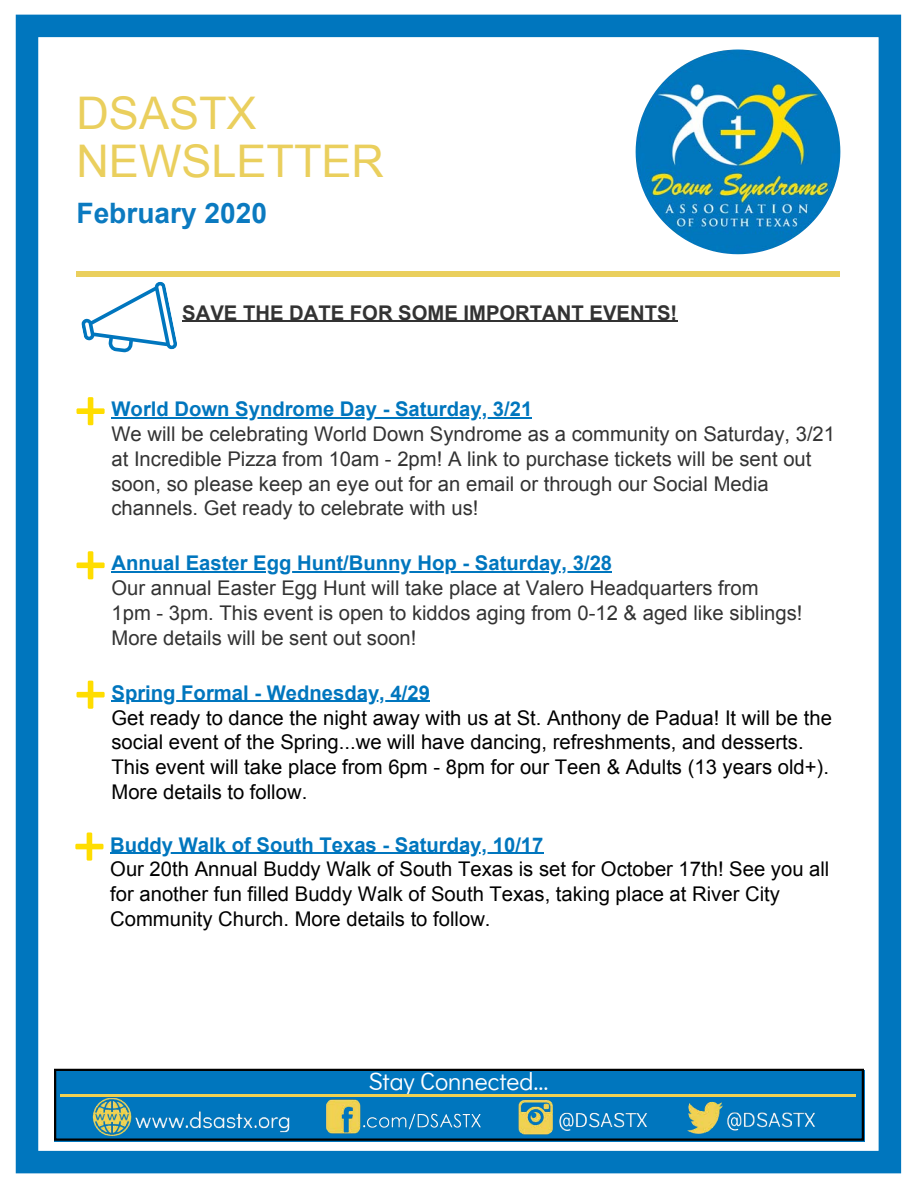
<style>
.page{position:relative;width:918px;height:1188px;background:#fff}
.page>*{position:absolute;margin:0;border:0;box-sizing:border-box;transform-origin:0 0}
.t1{font:45px/47.2px "Arial";color:#eacf5d}
.t2{font:700 28.2px "Arial";color:#0b7ac0}
.t3{font:24.75px "Didact Gothic";color:#fff}
.t4{font:20.25px/24.8px "Arial";color:#000}
.t5{font:20.25px/24.8px "Arial";color:#333}
.t6{font:700 20.25px "Arial";color:#0076be}
.t7{font:700 20.25px "Arial";color:#333}
</style>
<div class="page">
<div style="left:54px;top:1070px;width:810px;height:72px;background:#0076be"></div>
<div style="left:16px;top:15px;width:885px;height:1158px;border:23px solid #0076be"></div>
<hr style="left:182px;top:321px;width:495px;height:1px;background:#333">
<hr style="left:112px;top:417px;width:420px;height:1px;background:#0076be">
<div style="left:54px;top:1069px;width:810px;height:72px;border:2px solid #000"></div>
<hr style="left:61px;top:1095px;width:795px;height:2px;background:#f0d152">
<div style="left:77px;top:271px;width:763px;height:6px;background:#eacf5d"></div>
<img style="left:82px;top:1094px;width:754px;height:80px">
<img style="left:636px;top:50px;width:204px;height:204px">
<svg style="left:81px;top:281px;width:96px;height:72px"></svg>
<svg style="left:76px;top:397px;width:29px;height:28px"></svg>
<hr style="left:112px;top:571px;width:500px;height:2px;background:#0076be">
<svg style="left:76px;top:551px;width:29px;height:28px"></svg>
<hr style="left:112px;top:701px;width:318px;height:1px;background:#0076be">
<svg style="left:76px;top:681px;width:29px;height:28px"></svg>
<hr style="left:110px;top:853px;width:433px;height:1px;background:#0076be">
<svg style="left:75px;top:832px;width:29px;height:29px"></svg>
<h1 class="t1" style="left:76px;top:90px;width:309px">DSASTX<br>NEWSLETTER</h1>
<h2 class="t2" style="left:76px;top:194px;width:192px">February 2020</h2>
<p class="t7" style="left:182px;top:299px;width:497px">SAVE THE DATE FOR SOME IMPORTANT EVENTS!</p>
<p class="t6" style="left:112px;top:396px;width:422px">World Down Syndrome Day - Saturday, 3/21</p>
<p class="t5" style="left:112px;top:422px;width:725px">We will be celebrating World Down Syndrome as a community on Saturday, 3/21 at Incredible Pizza from 10am - 2pm! A link to purchase tickets will be sent out soon, so please keep an eye out for an email or through our Social Media channels. Get ready to celebrate with us!</p>
<p class="t6" style="left:112px;top:550px;width:502px">Annual Easter Egg Hunt/Bunny Hop - Saturday, 3/28</p>
<p class="t5" style="left:112px;top:576px;width:693px">Our annual Easter Egg Hunt will take place at Valero Headquarters from<br>1pm - 3pm. This event is open to kiddos aging from 0-12 &amp; aged like siblings!<br>More details will be sent out soon!</p>
<p class="t6" style="left:112px;top:679px;width:320px">Spring Formal - Wednesday, 4/29</p>
<p class="t4" style="left:112px;top:705px;width:722px">Get ready to dance the night away with us at St. Anthony de Padua! It will be the social event of the Spring...we will have dancing, refreshments, and desserts.<br>This event will take place from 6pm - 8pm for our Teen &amp; Adults (13 years old+).<br>More details to follow.</p>
<p class="t6" style="left:110px;top:831px;width:435px">Buddy Walk of South Texas - Saturday, 10/17</p>
<p class="t4" style="left:110px;top:857px;width:721px">Our 20th Annual Buddy Walk of South Texas is set for October 17th! See you all for another fun filled Buddy Walk of South Texas, taking place at River City<br>Community Church. More details to follow.</p>
<p class="t3" style="left:368px;top:1062px;width:182px">Stay Connected...</p>
</div>
